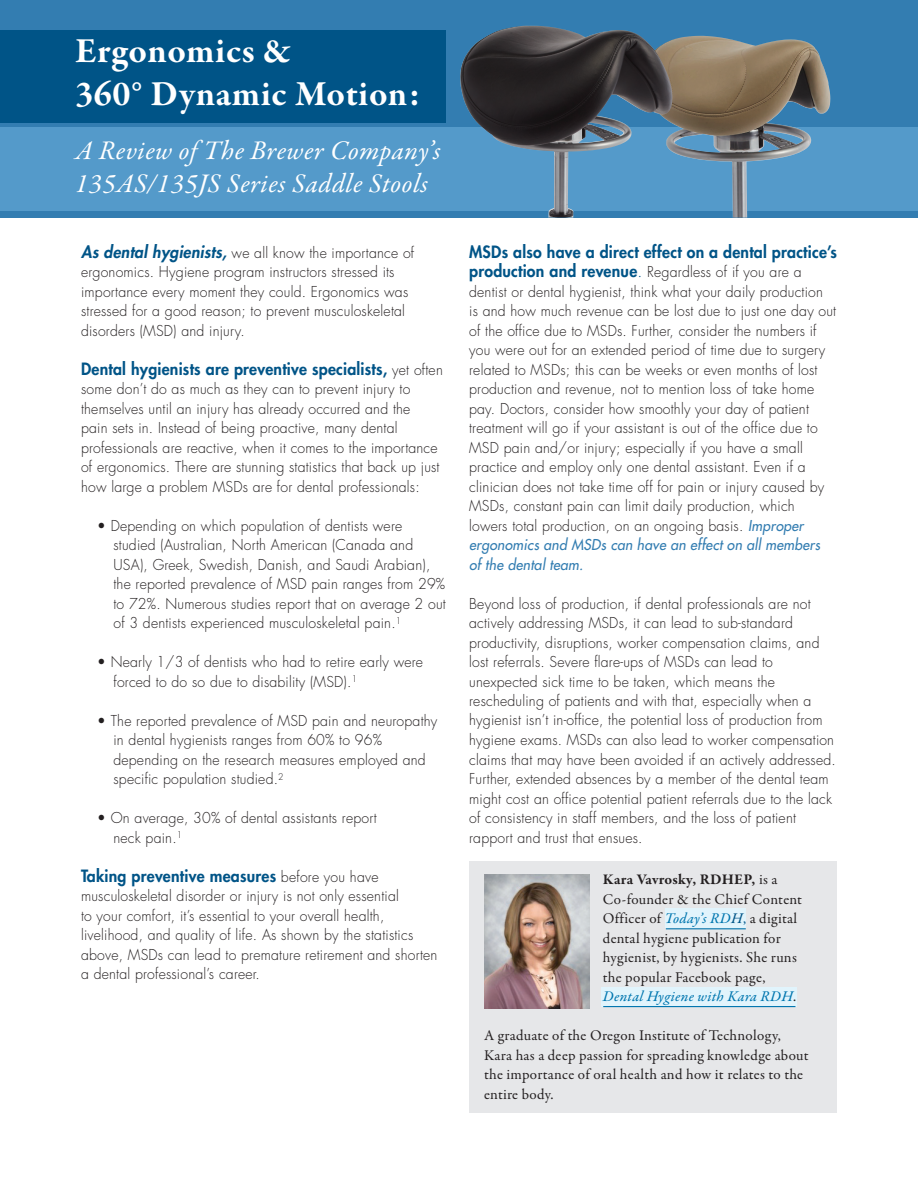
<style>
.page{position:relative;width:918px;height:1188px;background:#fff}
.page>*{position:absolute;margin:0;border:0;box-sizing:border-box;transform-origin:0 0}
.t1{font:700 36px/43.2px "Garamond Premr Pro";letter-spacing:.015em;color:#fff}
.t2{font:italic 27px/32.4px "Garamond Premr Pro";letter-spacing:.02em;color:#fff}
.t3{font:800 16.5px "Futura";letter-spacing:.015em;color:#005487;scale:.96 1}
.t4{font:15px/19.5px "Garamond Premr Pro";letter-spacing:.02em;color:#231f20}
.t5{font:15px "Garamond Premr Pro Med It";letter-spacing:.02em;color:#0076af}
.t6{font:300 14.7px/19.5px "Futura";letter-spacing:.015em;color:#231f20;scale:.96 1}
.s1{font-weight:800;font-style:italic;font-size:16.5px;color:#005487}
.s2{font-weight:300;font-size:14.7px;color:#231f20}
.s3{font-weight:800;font-size:16.5px;color:#005487}
.s4{font-size:16.5px;color:#005487}
.s5{font-weight:400;font-style:italic;color:#337db1}
.s6{font-weight:700}
.s7{font-family:"Garamond Premr Pro Med It";color:#0076af}
.s8{font-family:"Garamond Premr Pro Med It";color:#005487}
.s9{color:#005487}
.s10{font-family:"Garamond Premr Pro";color:#231f20}
</style>
<div class="page">
<div style="left:469px;top:861px;width:368px;height:251px;background:#e6e7e9"></div>
<div style="left:601px;top:987px;width:195px;height:20px;background:#e1f4fc"></div>
<div style="left:0;top:0;width:918px;height:218px;background:#337db1"></div>
<div style="left:0;top:127px;width:918px;height:84px;background:#549aca"></div>
<hr style="left:603px;top:1006px;width:192px;height:1px;background:#0076af">
<hr style="left:666px;top:928px;width:80px;height:1px;background:#0076af">
<img style="left:484px;top:874px;width:105px;height:134px">
<img style="left:672px;top:36px;width:158px;height:182px">
<img style="left:460px;top:26px;width:212px;height:192px">
<div style="left:0;top:30px;width:446px;height:93px;background:#005487"></div>
<div style="left:665px;top:908px;width:81px;height:20px;background:#e1f4fc"></div>
<h1 class="t1" style="left:75px;top:30px;width:347px">Ergonomics &amp;<br>360° Dynamic Motion:</h1>
<h2 class="t2" style="left:75px;top:136px;width:367px">A Review of The Brewer Company’s<br>135AS/135JS Series Saddle Stools</h2>
<p class="t6" style="left:81px;top:243px;width:349px"><span class="s1">As dental hygienists,</span> we all know the importance of ergonomics. Hygiene program instructors stressed its importance every moment they could. Ergonomics was stressed for a good reason; to prevent musculoskeletal disorders (MSD) and injury.</p>
<p class="t3" style="left:81px;top:358px;width:378px">Dental hygienists are preventive specialists, <span class="s2">yet often</span></p>
<p class="t6" style="left:81px;top:379px;width:375px">some don’t do as much as they can to prevent injury to themselves until an injury has already occurred and the pain sets in. Instead of being proactive, many dental professionals are reactive, when it comes to the importance of ergonomics. There are stunning statistics that back up just how large a problem MSDs are for dental professionals:</p>
<p class="t6" style="left:113px;top:516px;width:348px;text-indent:-16px">• Depending on which population of dentists were studied (Australian, North American (Canada and USA), Greek, Swedish, Danish, and Saudi Arabian), the reported prevalence of MSD pain ranges from 29% to 72%. Numerous studies report that on average 2 out of 3 dentists experienced musculoskeletal pain.<sup>1</sup></p>
<p class="t6" style="left:113px;top:652px;width:324px;text-indent:-16px">• Nearly 1/3 of dentists who had to retire early were forced to do so due to disability (MSD).<sup>1</sup></p>
<p class="t6" style="left:113px;top:711px;width:339px;text-indent:-16px">• The reported prevalence of MSD pain and neuropathy in dental hygienists ranges from 60% to 96% depending on the research measures employed and specific population studied.<sup>2</sup></p>
<p class="t6" style="left:113px;top:808px;width:276px;text-indent:-16px">• On average, 30% of dental assistants report neck pain.<sup>1</sup></p>
<p class="t3" style="left:81px;top:865px;width:311px">Taking preventive measures <span class="s2">before you have</span></p>
<p class="t6" style="left:81px;top:886px;width:373px">musculoskeletal disorder or injury is not only essential<br>to your comfort, it’s essential to your overall health, livelihood, and quality of life. As shown by the statistics above, MSDs can lead to premature retirement and shorten a dental professional’s career.</p>
<p class="t3" style="left:469px;top:240px;width:385px">MSDs also have a direct effect on a dental practice’s</p>
<p class="t6" style="left:469px;top:262px;width:384px"><span class="s3">production and revenue</span><span class="s4">.</span> Regardless of if you are a dentist or dental hygienist, think what your daily production<br>is and how much revenue can be lost due to just one day out of the office due to MSDs. Further, consider the numbers if you were out for an extended period of time due to surgery related to MSDs; this can be weeks or even months of lost production and revenue, not to mention loss of take home pay. Doctors, consider how smoothly your day of patient treatment will go if your assistant is out of the office due to MSD pain and/or injury; especially if you have a small practice and employ only one dental assistant. Even if a clinician does not take time off for pain or injury caused by MSDs, constant pain can limit daily production, which lowers total production, on an ongoing basis. <span class="s5">Improper ergonomics and MSDs can have an effect on all members<br>of the dental team.</span></p>
<p class="t6" style="left:469px;top:594px;width:383px">Beyond loss of production, if dental professionals are not actively addressing MSDs, it can lead to sub-standard productivity, disruptions, worker compensation claims, and lost referrals. Severe flare-ups of MSDs can lead to unexpected sick time to be taken, which means the rescheduling of patients and with that, especially when a hygienist isn’t in-office, the potential loss of production from hygiene exams. MSDs can also lead to worker compensation claims that may have been avoided if an actively addressed.<br>Further, extended absences by a member of the dental team might cost an office potential patient referrals due to the lack of consistency in staff members, and the loss of patient rapport and trust that ensues.</p>
<p class="t4" style="left:603px;top:870px;width:201px"><span class="s6">Kara Vavrosky, RDHEP,</span> is a<br>Co-founder &amp; the Chief Content<br>Officer of <span class="s7">Today’s RD</span><span class="s8">H</span><span class="s9">,</span> a digital dental hygiene publication for hygienist, by hygienists. She runs the popular Facebook page,</p>
<p class="t5" style="left:603px;top:987px;width:195px">Dental Hygiene with Kara RDH<span class="s10">.</span></p>
<p class="t4" style="left:484px;top:1026px;width:326px">A graduate of the Oregon Institute of Technology, Kara has a deep passion for spreading knowledge about the importance of oral health and how it relates to the entire body.</p>
</div>
